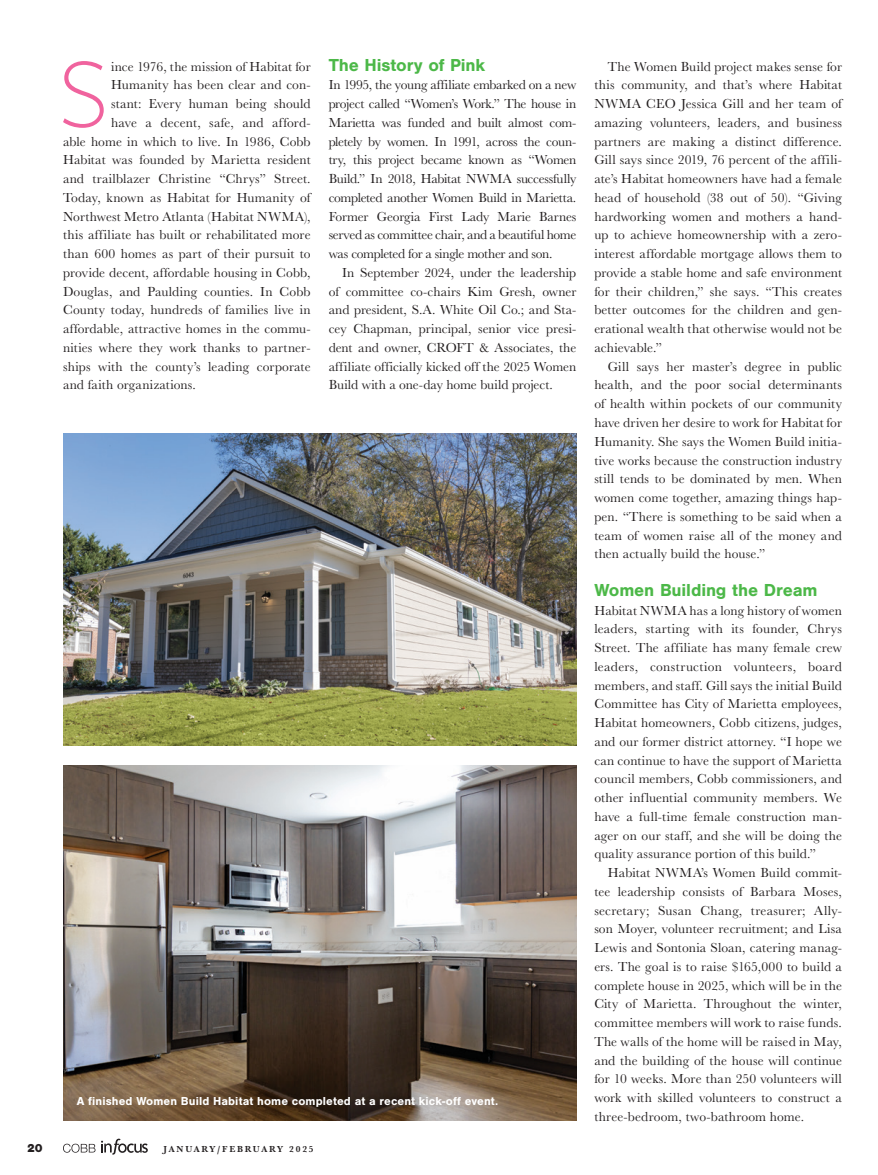
<style>
.page{position:relative;width:878px;height:1175px;background:#fff}
.page>*{position:absolute;margin:0;border:0;box-sizing:border-box;transform-origin:0 0}
.t1{font:300 103.5px "Freight Sans Pro";color:#f0639e}
.t2{font:700 18px "Nimbus San";letter-spacing:-.01em;color:#4cb848}
.t3{font:13.5px/18.8px "Baskerville URW";letter-spacing:.01em;color:#231f20;text-align:justify}
.t4{font:700 12px "Nimbus San";letter-spacing:.01em;color:#fff}
.t5{font:900 12px "Nimbus San";color:#231f20}
.t6{font:700 9px "Baskerville URW";letter-spacing:.2em;color:#231f20}
</style>
<div class="page">
<img style="left:63px;top:765px;width:513px;height:355px">
<img style="left:63px;top:434px;width:513px;height:311px">
<svg style="left:101px;top:1138px;width:47px;height:16px"></svg>
<svg style="left:63px;top:1143px;width:32px;height:9px"></svg>
<h1 class="t1" style="left:59px;top:24px;width:50px">S</h1>
<p class="t3" style="left:111px;top:56px;width:201px">ince 1976, the mission of Habitat for</p>
<p class="t3" style="left:111px;top:75px;width:201px">Humanity has been clear and con-</p>
<p class="t3" style="left:111px;top:94px;width:201px">stant: Every human being should</p>
<p class="t3" style="left:111px;top:112px;width:201px">have a decent, safe, and afford-</p>
<p class="t3" style="left:63px;top:131px;width:249px">able home in which to live. In 1986, Cobb</p>
<p class="t3" style="left:63px;top:150px;width:249px">Habitat was founded by Marietta resident</p>
<p class="t3" style="left:63px;top:169px;width:249px">and trailblazer Christine “Chrys” Street.</p>
<p class="t3" style="left:63px;top:188px;width:249px">Today, known as Habitat for Humanity of</p>
<p class="t3" style="left:63px;top:206px;width:249px">Northwest Metro Atlanta (Habitat NWMA),</p>
<p class="t3" style="left:63px;top:225px;width:249px">this affiliate has built or rehabilitated more</p>
<p class="t3" style="left:63px;top:244px;width:249px">than 600 homes as part of their pursuit to</p>
<p class="t3" style="left:63px;top:263px;width:249px">provide decent, affordable housing in Cobb,</p>
<p class="t3" style="left:63px;top:281px;width:249px">Douglas, and Paulding counties. In Cobb</p>
<p class="t3" style="left:63px;top:300px;width:249px">County today, hundreds of families live in</p>
<p class="t3" style="left:63px;top:319px;width:249px">affordable, attractive homes in the commu-</p>
<p class="t3" style="left:63px;top:338px;width:249px">nities where they work thanks to partner-</p>
<p class="t3" style="left:63px;top:356px;width:249px">ships with the county’s leading corporate</p>
<p class="t3" style="left:63px;top:375px;width:134px">and faith organizations.</p>
<h2 class="t2" style="left:328px;top:54px;width:158px">The History of Pink</h2>
<p class="t3" style="left:328px;top:75px;width:249px">In 1995, the young affiliate embarked on a new project called “Women’s Work.” The house in Marietta was funded and built almost com&shy;pletely by women. In 1991, across the coun&shy;try, this project became known as “Women Build.” In 2018, Habitat NWMA successfully completed another Women Build in Marietta.<br>Former Georgia First Lady Marie Barnes served as committee chair, and a beautiful home was completed for a single mother and son.</p>
<p class="t3" style="left:328px;top:263px;width:249px;text-indent:14px">In September 2024, under the leadership of committee co-chairs Kim Gresh, owner and president, S.A. White Oil Co.; and Sta&shy;cey Chapman, principal, senior vice presi&shy;dent and owner, CROFT &amp; Associates, the affiliate officially kicked off the 2025 Women Build with a one-day home build project.</p>
<p class="t4" style="left:77px;top:1093px;width:423px">A finished Women Build Habitat home completed at a recent kick-off event.</p>
<p class="t5" style="left:27px;top:1141px;width:17px">20</p>
<p class="t6" style="left:164px;top:1142px;width:152px">JANUARY/FEBRUARY 2025</p>
<p class="t3" style="left:594px;top:56px;width:249px;text-indent:14px">The Women Build project makes sense for this community, and that’s where Habitat NWMA CEO Jessica Gill and her team of amazing volunteers, leaders, and business partners are making a distinct difference.<br>Gill says since 2019, 76 percent of the affili&shy;ate’s Habitat homeowners have had a female head of household (38 out of 50). “Giving hardworking women and mothers a hand&shy;up to achieve homeownership with a zero&shy;interest affordable mortgage allows them to provide a stable home and safe environment for their children,” she says. “This creates better outcomes for the children and gen&shy;erational wealth that otherwise would not be achievable.”</p>
<p class="t3" style="left:594px;top:356px;width:249px;text-indent:14px">Gill says her master’s degree in public health, and the poor social determinants of health within pockets of our community have driven her desire to work for Habitat for Humanity. She says the Women Build initia&shy;tive works because the construction industry still tends to be dominated by men. When women come together, amazing things hap&shy;pen. “There is something to be said when a team of women raise all of the money and then actually build the house.”</p>
<h2 class="t2" style="left:594px;top:579px;width:225px">Women Building the Dream</h2>
<p class="t3" style="left:594px;top:600px;width:249px">Habitat NWMA has a long history of women leaders, starting with its founder, Chrys Street. The affiliate has many female crew leaders, construction volunteers, board members, and staff. Gill says the initial Build Committee has City of Marietta employees, Habitat homeowners, Cobb citizens, judges, and our former district attorney. “I hope we can continue to have the support of Marietta council members, Cobb commissioners, and other influential community members. We have a full-time female construction man&shy;ager on our staff, and she will be doing the quality assurance portion of this build.”</p>
<p class="t3" style="left:594px;top:863px;width:249px;text-indent:14px">Habitat NWMA’s Women Build commit&shy;tee leadership consists of Barbara Moses, secretary; Susan Chang, treasurer; Ally&shy;son Moyer, volunteer recruitment; and Lisa Lewis and Sontonia Sloan, catering manag&shy;ers. The goal is to raise $165,000 to build a complete house in 2025, which will be in the City of Marietta. Throughout the winter, committee members will work to raise funds.<br>The walls of the home will be raised in May, and the building of the house will continue for 10 weeks. More than 250 volunteers will work with skilled volunteers to construct a three-bedroom, two-bathroom home.</p>
</div>
